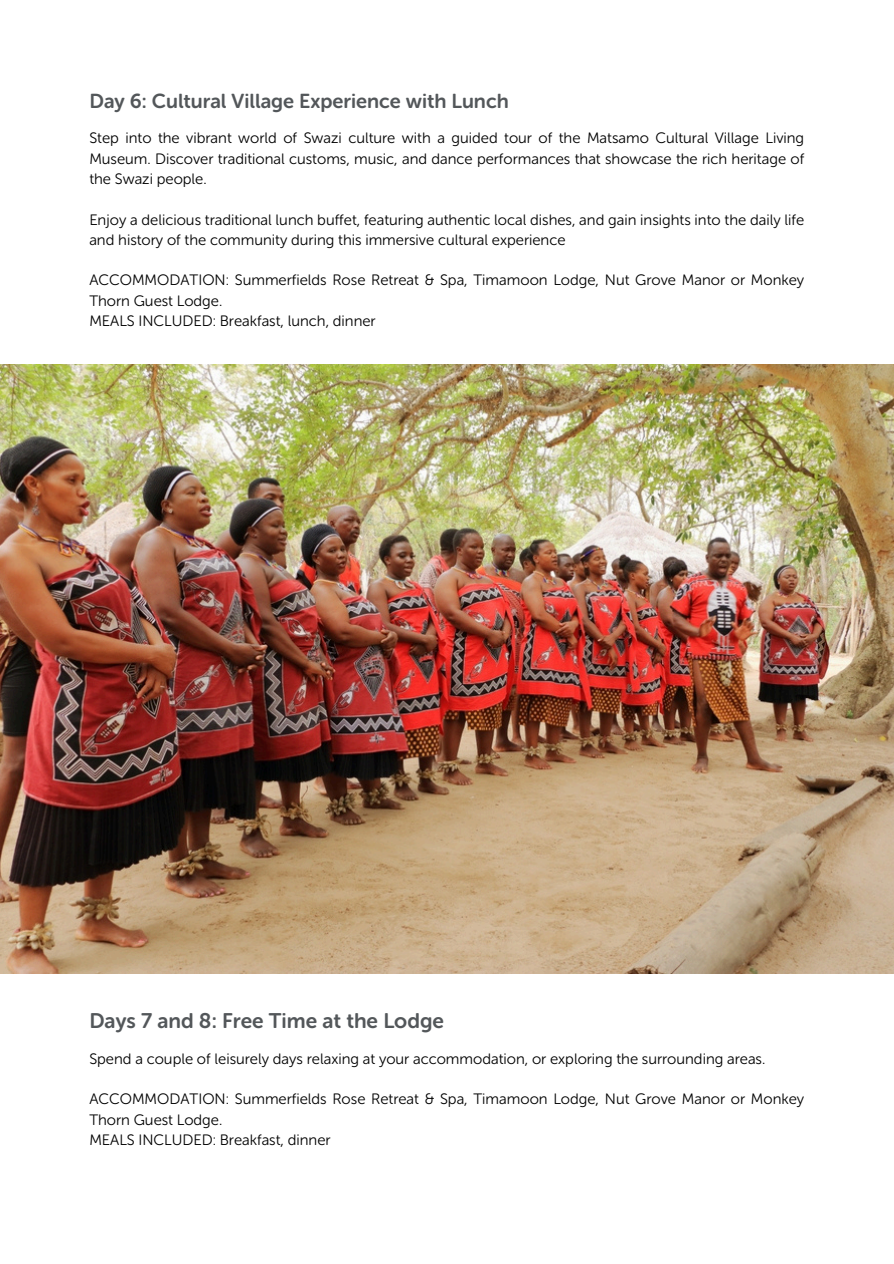
<style>
.page{position:relative;width:894px;height:1264px;background:#fff}
.page>*{position:absolute;margin:0;border:0;box-sizing:border-box;transform-origin:0 0}
.t1{font:21px "Museo Sans Rounded 700";color:#53575a}
.t2{font:20.1px "Museo Sans Rounded 700";color:#53575a}
.t3{font:15px/20.2px "Museo Sans Rounded 300";color:#000}
</style>
<div class="page">
<img style="left:0;top:364px;width:893px;height:609px">
<p class="t2" style="left:89px;top:89px;width:421px">Day 6: Cultural Village Experience with Lunch</p>
<h1 class="t3" style="left:89px;top:128px;width:716px;text-align:justify">Step into the vibrant world of Swazi culture with a guided tour of the Matsamo Cultural Village Living Museum. Discover traditional customs, music, and dance performances that showcase the rich heritage of the Swazi people.</h1>
<p class="t3" style="left:89px;top:209px;width:716px">Enjoy a delicious traditional lunch buffet, featuring authentic local dishes, and gain insights into the daily life and history of the community during this immersive cultural experience</p>
<p class="t3" style="left:89px;top:270px;width:716px">ACCOMMODATION: Summerfields Rose Retreat &amp; Spa, Timamoon Lodge, Nut Grove Manor or Monkey<br>Thorn Guest Lodge.</p>
<p class="t3" style="left:89px;top:310px;width:288px">MEALS INCLUDED: Breakfast, lunch, dinner</p>
<p class="t1" style="left:89px;top:1008px;width:356px">Days 7 and 8: Free Time at the Lodge</p>
<h1 class="t3" style="left:89px;top:1048px;width:677px">Spend a couple of leisurely days relaxing at your accommodation, or exploring the surrounding areas.</h1>
<p class="t3" style="left:89px;top:1089px;width:716px">ACCOMMODATION: Summerfields Rose Retreat &amp; Spa, Timamoon Lodge, Nut Grove Manor or Monkey<br>Thorn Guest Lodge.</p>
<p class="t3" style="left:89px;top:1129px;width:243px">MEALS INCLUDED: Breakfast, dinner</p>
</div>
